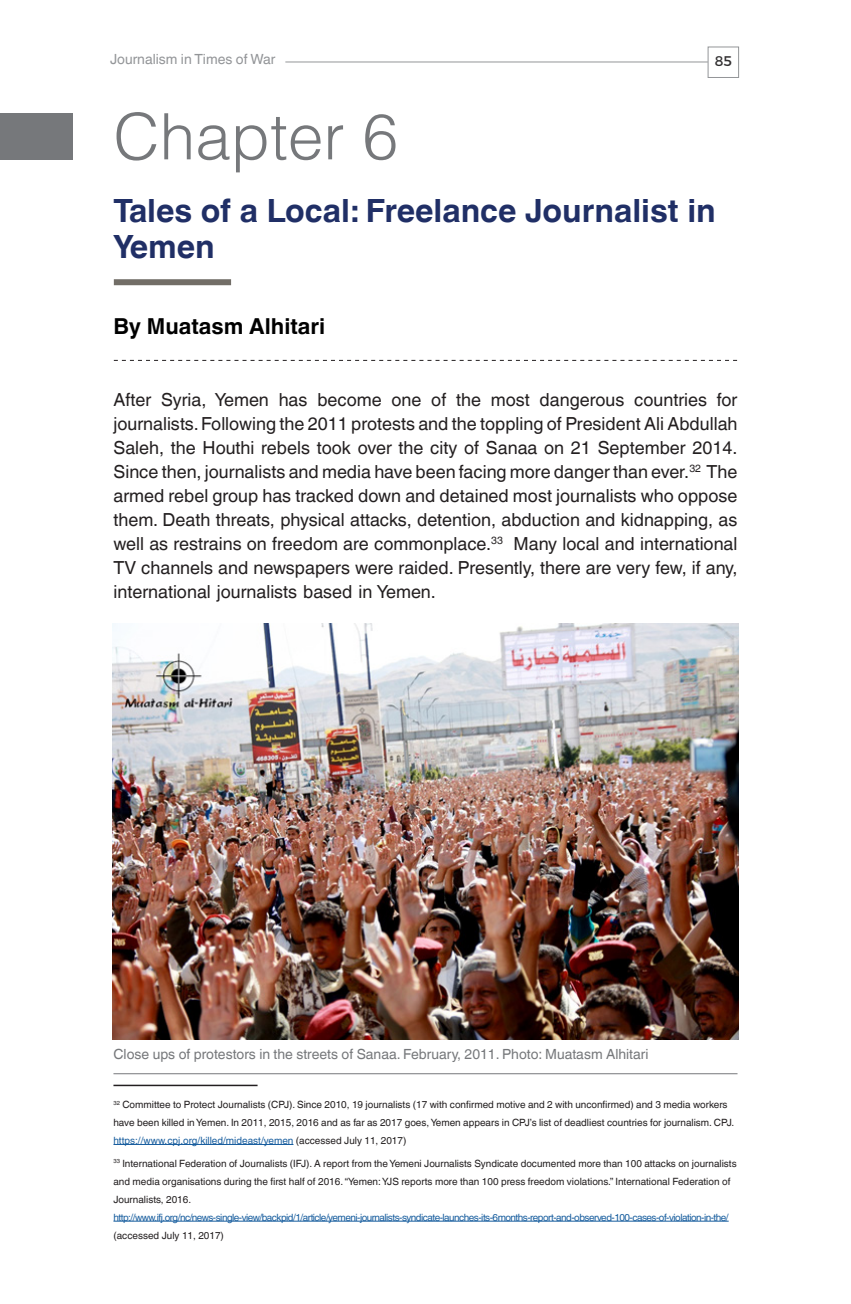
<style>
.page{position:relative;width:851px;height:1304px;background:#fff}
.page>*{position:absolute;margin:0;border:0;box-sizing:border-box;transform-origin:0 0}
.t1{font:300 64px "Helvetica";color:#76787b}
.t2{font:700 32px/36px "Helvetica World";color:#202f66}
.t3{font:700 22px "Helvetica World";color:#000}
.Paragraph_Indent{font:18px/24px "Helvetica World";color:#231f20;text-align:justify}
.t4{font:14px "Helvetica World";color:#76787b}
.t5{font:14px "Helvetica World";color:#939598}
.t6{font:14px "Montserrat";color:#312f30}
.Paragraph_Style_3{font:10px/18px "Helvetica World";color:#231f20}
.Paragraph_Style_3-2{font:10px/18px "Helvetica World";letter-spacing:-.05em;color:#175d9e}
.s1{color:#175d9e}
.s2{color:#231f20}
</style>
<div class="page">
<hr style="left:285px;top:62px;width:422px;height:1px;background:#939598">
<div style="left:707px;top:47px;width:31px;height:31px;border:1px solid #939598"></div>
<div style="left:0;top:113px;width:73px;height:47px;background:#76787b"></div>
<div style="left:114px;top:279px;width:117px;height:6px;background:#726e67"></div>
<svg style="left:114px;top:360px;width:623px;height:1px"></svg>
<hr style="left:113px;top:1085px;width:144px;height:1px;background:#231f20">
<hr style="left:113px;top:1144px;width:180px;height:1px;background:#175d9e">
<hr style="left:113px;top:1221px;width:615px;height:1px;background:#175d9e">
<img style="left:113px;top:623px;width:624px;height:417px">
<hr style="left:113px;top:1073px;width:624px;height:1px;background:#76787b">
<h3 class="t5" style="left:110px;top:51px;width:167px">Journalism in Times of War</h3>
<h3 class="t6" style="left:714px;top:50px;width:19px">85</h3>
<p class="t1" style="left:113px;top:82px;width:286px">Chapter 6</p>
<p class="t2" style="left:113px;top:193px;width:603px">Tales of a Local: Freelance Journalist in<br>Yemen</p>
<p class="t3" style="left:113px;top:313px;width:213px">By Muatasm Alhitari</p>
<p class="Paragraph_Indent" style="left:113px;top:388px;width:625px">After Syria, Yemen has become one of the most dangerous countries for journalists. Following the 2011 protests and the toppling of President Ali Abdullah Saleh, the Houthi rebels took over the city of Sanaa on 21 September 2014.<br>Since then, journalists and media have been facing more danger than ever.<sup>32</sup> The armed rebel group has tracked down and detained most journalists who oppose them. Death threats, physical attacks, detention, abduction and kidnapping, as well as restrains on freedom are commonplace.<sup>33</sup> Many local and international TV channels and newspapers were raided. Presently, there are very few, if any, international journalists based in Yemen.</p>
<p class="t4" style="left:113px;top:1046px;width:536px">Close ups of protestors in the streets of Sanaa. February, 2011. Photo: Muatasm Alhitari</p>
<p class="Paragraph_Style_3" style="left:113px;top:1096px;width:622px"><sup>32</sup> Committee to Protect Journalists (CPJ). Since 2010, 19 journalists (17 with confirmed motive and 2 with unconfirmed) and 3 media workers have been killed in Yemen. In 2011, 2015, 2016 and as far as 2017 goes, Yemen appears in CPJ’s list of deadliest countries for journalism. CPJ. <span class="s1">https://www.cpj.org/killed/mideast/yemen</span> (accessed July 11, 2017)</p>
<p class="Paragraph_Style_3" style="left:113px;top:1154px;width:624px"><sup>33</sup> International Federation of Journalists (IFJ). A report from the Yemeni Journalists Syndicate documented more than 100 attacks on journalists and media organisations during the first half of 2016. “Yemen: YJS reports more than 100 press freedom violations.” International Federation of<br>Journalists, 2016.</p>
<p class="Paragraph_Style_3-2" style="left:113px;top:1208px;width:616px">http://www.ifj.org/nc/news-single-view/backpid/1/article/yemeni-journalists-syndicate-launches-its-6months-report-and-observed-100-cases-of-violation-in-the/ <span class="s2">(accessed July 11, 2017)</span></p>
</div>
